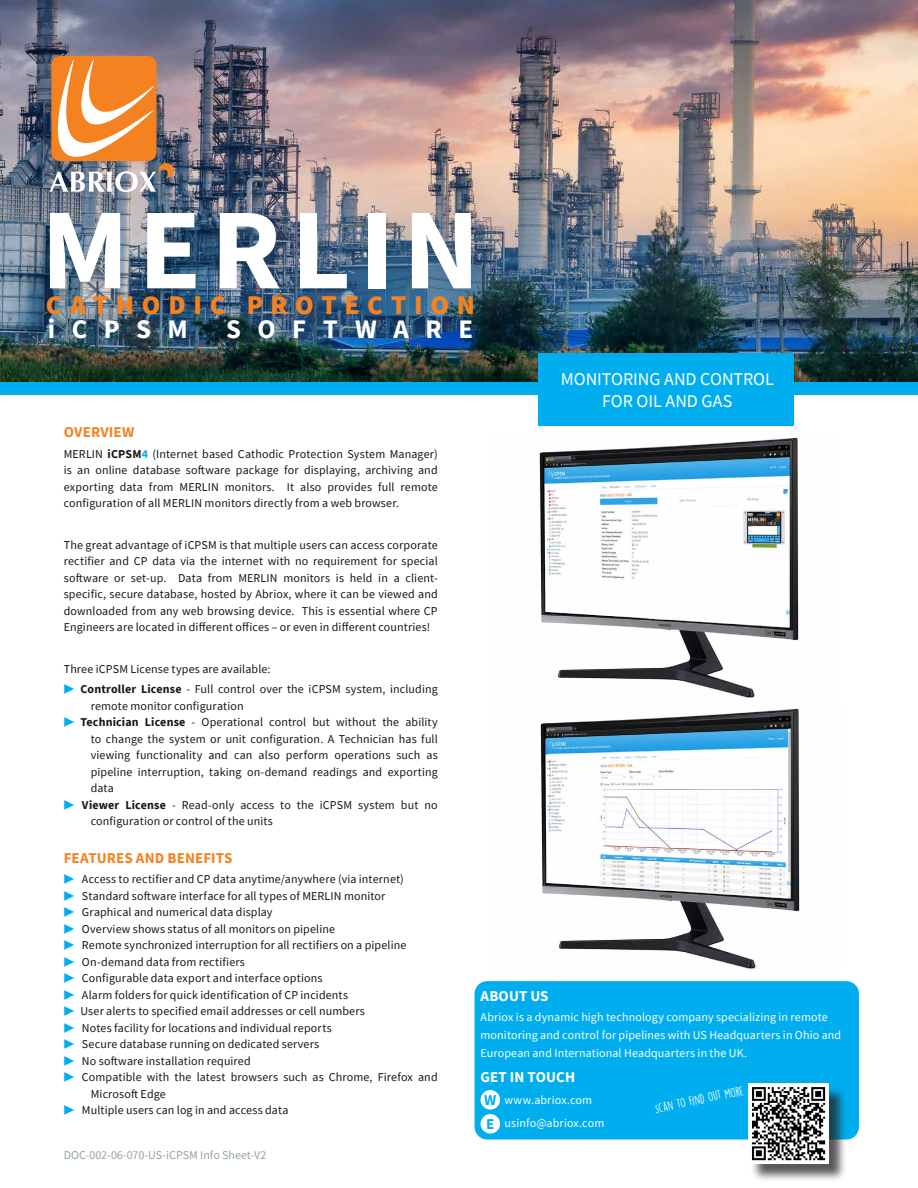
<style>
.page{position:relative;width:918px;height:1188px;background:#fff}
.page>*{position:absolute;margin:0;border:0;box-sizing:border-box;transform-origin:0 0}
.URL{font:700 115.5px "Source Sans Pro";letter-spacing:.08em;color:#fff}
.URL-2{font:900 27px "Source Sans Pro";letter-spacing:.285em;color:#f58220}
.URL-3{font:700 26.7px "Source Sans Pro";letter-spacing:.62em;color:#fff}
.Text_1{font:18px "Source Sans Pro";letter-spacing:-.005em;color:#fff}
.URL-4{font:700 15px "Source Sans Pro";letter-spacing:.005em;color:#f58220}
.Text_3{font:700 15px "Source Sans Pro";letter-spacing:.005em;color:#fff}
.Box_-_Title{font:700 15px "Source Sans Pro";letter-spacing:.005em;color:#fff}
.t1{font:700 15px "Source Sans Pro";color:#00aeef}
.URL-5{font:12px/16.5px "Source Sans Pro";letter-spacing:.01em;color:#171717;text-align:justify}
.Text_3-2{font:12px/18px "Source Sans Pro";letter-spacing:.01em;color:#fff}
.t2{font:12px "Source Sans Pro";color:#94a4a5}
.t3{font:12px "DK Lemon Yellow Sun";color:#fff}
.s1{font-weight:700}
.s2{font-weight:700;color:#00aeef}
.s3{color:#00aeef}
</style>
<div class="page">
<img style="left:0;top:0;width:918px;height:382px">
<div style="left:0;top:382px;width:918px;height:13px;background:#00aeef"></div>
<div style="left:539px;top:353px;width:255px;height:73px;background:#00aeef"></div>
<svg style="left:44px;top:56px;width:131px;height:136px;background:#ca9166"></svg>
<div style="left:475px;top:981px;width:384px;height:159px;background:#00aeef;border-radius:13px"></div>
<img style="left:539px;top:437px;width:260px;height:261px">
<img style="left:540px;top:708px;width:260px;height:261px">
<div style="left:751px;top:1086px;width:96px;height:97px;background:#231f20;opacity:.75"></div>
<img style="left:748px;top:1084px;width:80px;height:80px">
<div style="left:481px;top:1090px;width:19px;height:20px;background:#fff;border-radius:50%"></div>
<div style="left:481px;top:1114px;width:19px;height:20px;background:#fff;border-radius:50%"></div>
<p class="URL" style="left:41px;top:172px;width:440px">MERLIN</p>
<p class="URL-2" style="left:46px;top:286px;width:431px">CATHODIC PROTECTION</p>
<p class="URL-3" style="left:48px;top:311px;width:141px">iCPSM</p>
<p class="URL-3" style="left:226px;top:311px;width:248px">SOFTWARE</p>
<p class="Text_1" style="left:561px;top:368px;width:214px">MONITORING AND CONTROL</p>
<p class="Text_1" style="left:602px;top:389px;width:132px">FOR OIL AND GAS</p>
<p class="URL-4" style="left:64px;top:422px;width:72px">OVERVIEW</p>
<p class="URL-5" style="left:64px;top:445px;width:375px">MERLIN <span class="s1">iCPSM</span><span class="s2">4</span> (Internet based Cathodic Protection System Manager) is an online database software package for displaying, archiving and exporting data from MERLIN monitors. It also provides full remote configuration of all MERLIN monitors directly from a web browser.</p>
<p class="URL-5" style="left:64px;top:536px;width:375px">The great advantage of iCPSM is that multiple users can access corporate rectifier and CP data via the internet with no requirement for special software or set-up. Data from MERLIN monitors is held in a client&shy;specific, secure database, hosted by Abriox, where it can be viewed and downloaded from any web browsing device. This is essential where CP Engineers are located in different offices – or even in different countries!</p>
<p class="URL-5" style="left:64px;top:660px;width:208px">Three iCPSM License types are available:</p>
<p class="URL-5" style="left:91px;top:681px;width:348px;text-indent:-27px"><span class="s3">▶</span> <span class="s1">Controller License</span> - Full control over the iCPSM system, including remote monitor configuration</p>
<p class="URL-5" style="left:91px;top:714px;width:349px;text-indent:-27px"><span class="s3">▶</span> <span class="s1">Technician License</span> - Operational control but without the ability to change the system or unit configuration. A Technician has full viewing functionality and can also perform operations such as pipeline interruption, taking on-demand readings and exporting data</p>
<p class="URL-5" style="left:91px;top:797px;width:348px;text-indent:-27px"><span class="s3">▶</span> <span class="s1">Viewer License</span> - Read-only access to the iCPSM system but no configuration or control of the units</p>
<p class="URL-4" style="left:64px;top:848px;width:170px">FEATURES AND BENEFITS</p>
<p class="URL-5" style="left:64px;top:871px;width:342px"><span class="s3">▶</span> Access to rectifier and CP data anytime/anywhere (via internet)</p>
<p class="URL-5" style="left:64px;top:888px;width:323px"><span class="s3">▶</span> Standard software interface for all types of MERLIN monitor</p>
<p class="URL-5" style="left:64px;top:904px;width:210px"><span class="s3">▶</span> Graphical and numerical data display</p>
<p class="URL-5" style="left:64px;top:921px;width:273px"><span class="s3">▶</span> Overview shows status of all monitors on pipeline</p>
<p class="URL-5" style="left:64px;top:937px;width:344px"><span class="s3">▶</span> Remote synchronized interruption for all rectifiers on a pipeline</p>
<p class="URL-5" style="left:64px;top:954px;width:183px"><span class="s3">▶</span> On-demand data from rectifiers</p>
<p class="URL-5" style="left:64px;top:970px;width:260px"><span class="s3">▶</span> Configurable data export and interface options</p>
<p class="URL-5" style="left:64px;top:987px;width:286px"><span class="s3">▶</span> Alarm folders for quick identification of CP incidents</p>
<p class="URL-5" style="left:64px;top:1003px;width:303px"><span class="s3">▶</span> User alerts to specified email addresses or cell numbers</p>
<p class="URL-5" style="left:64px;top:1020px;width:270px"><span class="s3">▶</span> Notes facility for locations and individual reports</p>
<p class="URL-5" style="left:64px;top:1036px;width:257px"><span class="s3">▶</span> Secure database running on dedicated servers</p>
<p class="URL-5" style="left:64px;top:1053px;width:189px"><span class="s3">▶</span> No software installation required</p>
<p class="URL-5" style="left:91px;top:1069px;width:348px;text-indent:-27px"><span class="s3">▶</span> Compatible with the latest browsers such as Chrome, Firefox and<br>Microsoft Edge</p>
<p class="URL-5" style="left:64px;top:1102px;width:226px"><span class="s3">▶</span> Multiple users can log in and access data</p>
<p class="t2" style="left:64px;top:1147px;width:204px">DOC-002-06-070-US-iCPSM Info Sheet-V2</p>
<p class="Box_-_Title" style="left:481px;top:986px;width:70px">ABOUT US</p>
<p class="Text_3-2" style="left:481px;top:1008px;width:362px">Abriox is a dynamic high technology company specializing in remote monitoring and control for pipelines with US Headquarters in Ohio and<br>European and International Headquarters in the UK.</p>
<p class="Text_3" style="left:481px;top:1067px;width:96px">GET IN TOUCH</p>
<p class="Text_3-2" style="left:505px;top:1091px;width:89px">www.abriox.com</p>
<p class="Text_3-2" style="left:505px;top:1114px;width:101px">usinfo@abriox.com</p>
<p class="t3" style="left:653px;top:1102px;width:92px;rotate:-12deg">Scan to find out more</p>
<p class="t1" style="left:484px;top:1090px;width:14px">W</p>
<p class="t1" style="left:486px;top:1114px;width:10px">E</p>
</div>
